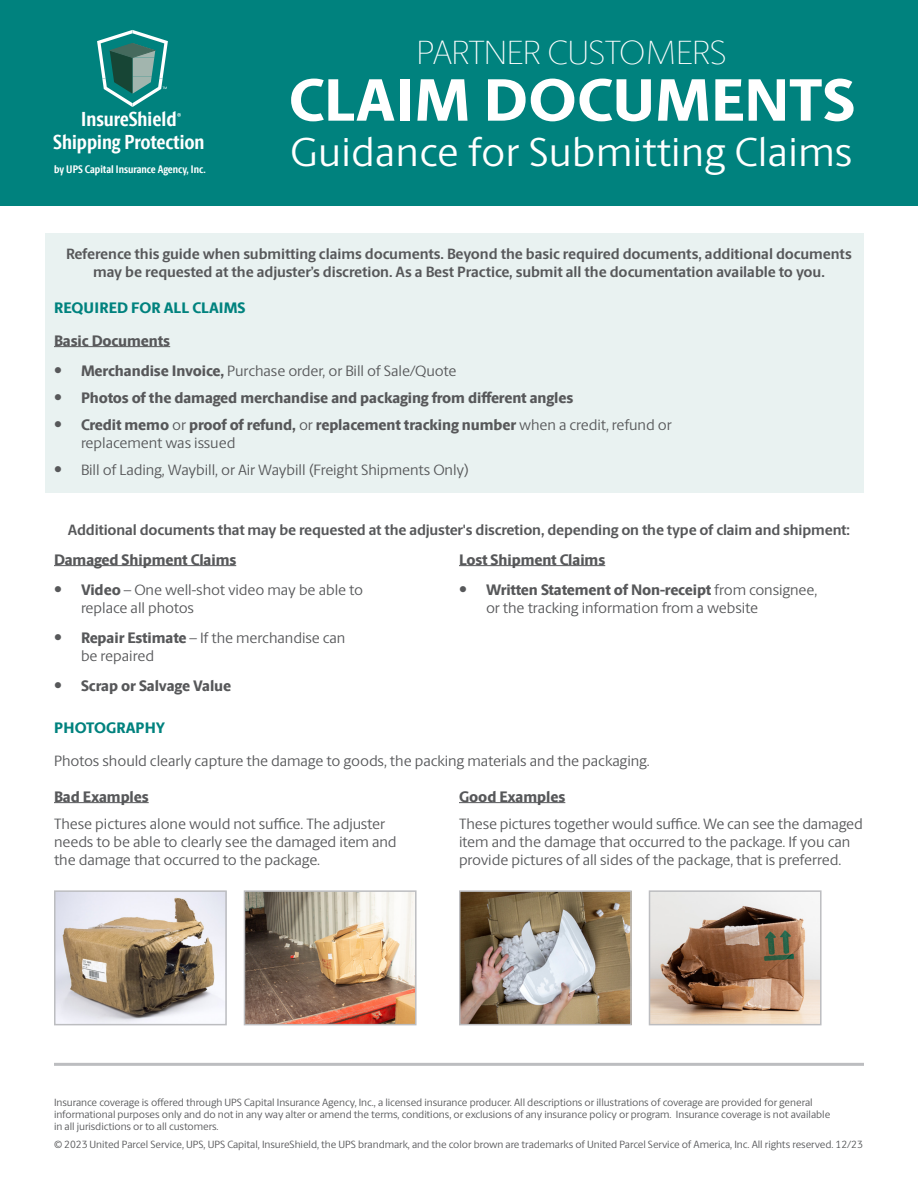
<style>
.page{position:relative;width:918px;height:1188px;background:#fff}
.page>*{position:absolute;margin:0;border:0;box-sizing:border-box;transform-origin:0 0}
.t1{font:800 60px "UPS Berlingske Sans";letter-spacing:.005em;color:#fff}
.t2{font:40.5px "UPS Berlingske Sans";letter-spacing:.01em;color:#fff}
.t3{font:200 33px "UPS Berlingske Sans";letter-spacing:-.01em;color:#fff}
.t4{font:700 19.95px/22.8px "UPS Berlingske Sans Cn";color:#fff;text-align:center}
.t5{font:15px/18px "UPS Berlingske Sans";letter-spacing:-.005em;color:#57585a}
.t6{font:700 15px/18px "UPS Berlingske Sans";letter-spacing:-.01em;color:#57585a;text-align:center}
.t7{font:800 15px/18px "UPS Berlingske Sans";letter-spacing:-.005em;color:#57585a}
.t8{font:800 15px "UPS Berlingske Sans";letter-spacing:.005em;color:#00827e}
.t9{font:700 10.8px "UPS Berlingske Sans Cn";color:#fff}
.t10{font:10.5px/12px "UPS Berlingske Sans";letter-spacing:-.005em;color:#57585a}
.s1{font-weight:800}
.s2{font-weight:400}
</style>
<div class="page">
<div style="left:45px;top:233px;width:819px;height:259px;background:#e9f2f1"></div>
<div style="left:0;top:0;width:918px;height:205px;background:#00827e"></div>
<svg style="left:177px;top:113px;width:4px;height:4px"></svg>
<svg style="left:97px;top:30px;width:71px;height:77px"></svg>
<img style="left:57px;top:893px;width:167px;height:129px">
<div style="left:54px;top:890px;width:173px;height:135px;border:2px solid #bcbdc0"></div>
<img style="left:247px;top:893px;width:167px;height:129px">
<div style="left:244px;top:890px;width:173px;height:135px;border:2px solid #bcbdc0"></div>
<img style="left:462px;top:893px;width:167px;height:129px">
<div style="left:459px;top:890px;width:173px;height:135px;border:2px solid #bcbdc0"></div>
<img style="left:652px;top:893px;width:167px;height:129px">
<div style="left:649px;top:890px;width:173px;height:135px;border:2px solid #bcbdc0"></div>
<hr style="left:54px;top:1063px;width:810px;height:3px;background:#bcbdc0">
<hr style="left:54px;top:346px;width:116px;height:1px;background:#57585a">
<hr style="left:54px;top:565px;width:182px;height:1px;background:#57585a">
<hr style="left:459px;top:565px;width:146px;height:1px;background:#57585a">
<hr style="left:54px;top:802px;width:95px;height:1px;background:#57585a">
<hr style="left:459px;top:802px;width:106px;height:1px;background:#57585a">
<p class="t4" style="left:53px;top:108px;width:153px">InsureShield<br>Shipping Protection</p>
<p class="t9" style="left:54px;top:161px;width:153px">by UPS Capital Insurance Agency, Inc.</p>
<p class="t3" style="left:417px;top:33px;width:312px">PARTNER CUSTOMERS</p>
<p class="t1" style="left:289px;top:55px;width:568px">CLAIM DOCUMENTS</p>
<p class="t2" style="left:290px;top:123px;width:564px">Guidance for Submitting Claims</p>
<p class="t6" style="left:66px;top:244px;width:787px">Reference this guide when submitting claims documents. Beyond the basic required documents, additional documents may be requested at the adjuster’s discretion. As a Best Practice, submit all the documentation available to you.</p>
<p class="t8" style="left:54px;top:296px;width:193px">REQUIRED FOR ALL CLAIMS</p>
<p class="t7" style="left:54px;top:331px;width:118px">Basic Documents</p>
<p class="t5" style="left:54px;top:361px;width:404px">● <span class="s1">Merchandise Invoice,</span> Purchase order, or Bill of Sale/Quote</p>
<p class="t7" style="left:54px;top:388px;width:521px">● Photos of the damaged merchandise and packaging from different angles</p>
<p class="t7" style="left:81px;top:415px;width:592px;text-indent:-27px">● Credit memo <span class="s2">or</span> proof of refund, <span class="s2">or</span> replacement tracking number <span class="s2">when a credit, refund or replacement was issued</span></p>
<p class="t5" style="left:54px;top:460px;width:417px">● Bill of Lading, Waybill, or Air Waybill (Freight Shipments Only)</p>
<p class="t6" style="left:68px;top:520px;width:784px">Additional documents that may be requested at the adjuster's discretion, depending on the type of claim and shipment:</p>
<p class="t7" style="left:54px;top:550px;width:184px">Damaged Shipment Claims</p>
<p class="t7" style="left:459px;top:550px;width:148px">Lost Shipment Claims</p>
<p class="t5" style="left:54px;top:580px;width:311px">● <span class="s1">Video</span> – One well-shot video may be able to</p>
<p class="t7" style="left:459px;top:580px;width:360px">● Written Statement of Non-receipt <span class="s2">from consignee,</span></p>
<p class="t5" style="left:81px;top:598px;width:115px">replace all photos</p>
<p class="t5" style="left:486px;top:598px;width:274px">or the tracking information from a website</p>
<p class="t5" style="left:81px;top:628px;width:266px;text-indent:-27px">● <span class="s1">Repair Estimate</span> – If the merchandise can be repaired</p>
<p class="t7" style="left:54px;top:676px;width:179px">● Scrap or Salvage Value</p>
<p class="t8" style="left:54px;top:716px;width:113px">PHOTOGRAPHY</p>
<p class="t5" style="left:54px;top:751px;width:597px">Photos should clearly capture the damage to goods, the packing materials and the packaging.</p>
<p class="t7" style="left:54px;top:787px;width:96px">Bad Examples</p>
<p class="t7" style="left:459px;top:787px;width:108px">Good Examples</p>
<p class="t5" style="left:54px;top:814px;width:333px">These pictures alone would not suffice. The adjuster</p>
<p class="t5" style="left:459px;top:814px;width:405px">These pictures together would suffice. We can see the damaged</p>
<p class="t5" style="left:54px;top:832px;width:344px">needs to be able to clearly see the damaged item and</p>
<p class="t5" style="left:459px;top:832px;width:393px">item and the damage that occurred to the package. If you can</p>
<p class="t5" style="left:54px;top:850px;width:268px">the damage that occurred to the package.</p>
<p class="t5" style="left:459px;top:850px;width:384px">provide pictures of all sides of the package, that is preferred.</p>
<p class="t10" style="left:54px;top:1096px;width:778px">Insurance coverage is offered through UPS Capital Insurance Agency, Inc., a licensed insurance producer. All descriptions or illustrations of coverage are provided for general informational purposes only and do not in any way alter or amend the terms, conditions, or exclusions of any insurance policy or program. Insurance coverage is not available in all jurisdictions or to all customers.</p>
<p class="t10" style="left:54px;top:1138px;width:810px">© 2023 United Parcel Service, UPS, UPS Capital, InsureShield, the UPS brandmark, and the color brown are trademarks of United Parcel Service of America, Inc. All rights reserved. 12/23</p>
</div>
